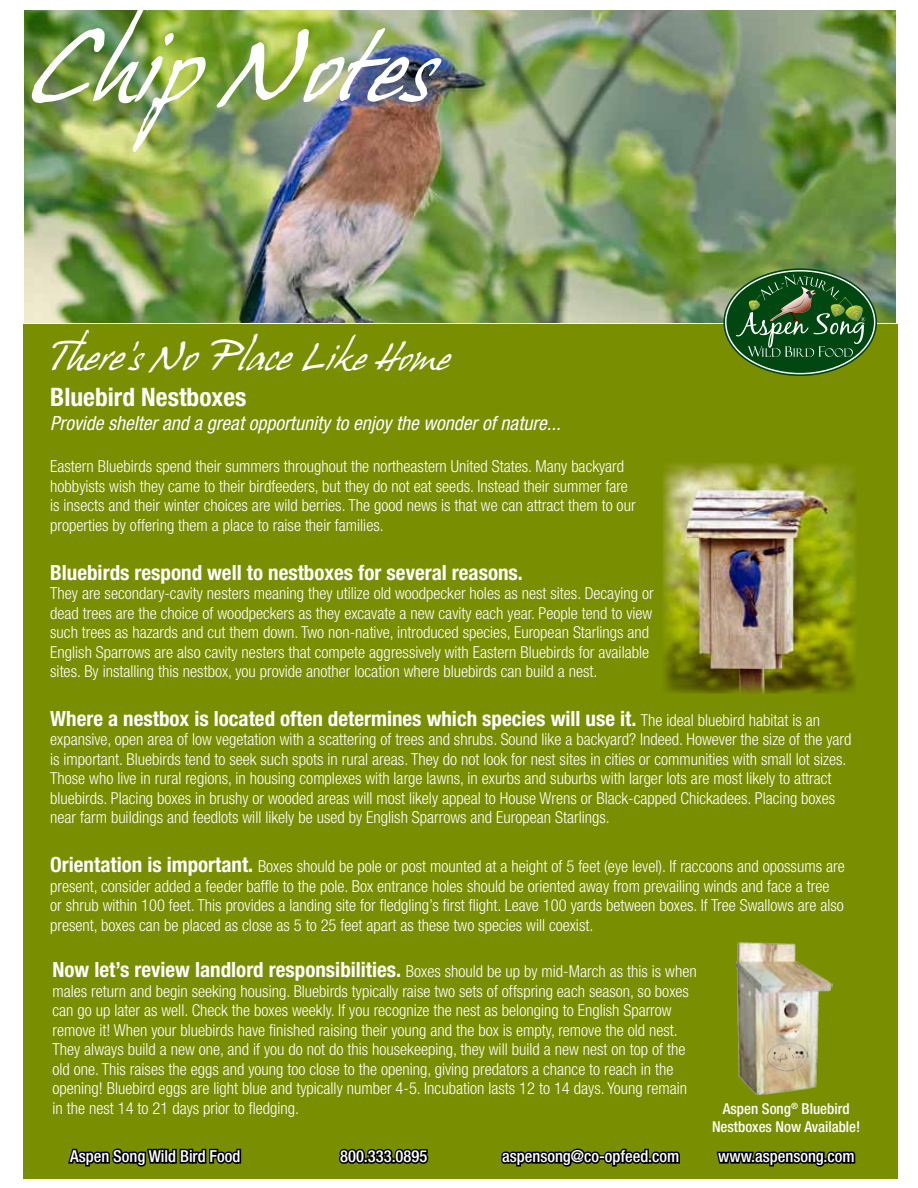
<style>
.page{position:relative;width:918px;height:1188px;background:#fff}
.page>*{position:absolute;margin:0;border:0;box-sizing:border-box;transform-origin:0 0}
.t1{font:90px "Hans Hand";color:#fff}
.t2{font:36px "Hans Hand";color:#fff}
.t3{font:700 condensed 25.5px "Helvetica Neue";color:#fff}
.t4{font:700 condensed 21px "Helvetica Neue";color:#fff}
.t5{font:italic condensed 19.5px "Helvetica Neue";color:#fff}
.t6{font:300 condensed 16.5px/19.5px "Helvetica Neue";color:#fff}
.t7{font:500 condensed 16.5px "Helvetica Neue";color:#fff}
.t8{font:500 condensed 15px/18px "Helvetica Neue";color:#fff;text-align:center}
.s1{font-size:33px}
.s2{font-weight:300;font-size:16.5px}
.s3{font-weight:700;font-size:21px}
</style>
<div class="page">
<div style="left:23px;top:324px;width:875px;height:855px;background:#798e00"></div>
<img style="left:663px;top:463px;width:193px;height:231px">
<img style="left:736px;top:942px;width:96px;height:153px">
<img style="left:766px;top:1040px;width:44px;height:34px">
<img style="left:25px;top:11px;width:871px;height:311px">
<svg style="left:725px;top:270px;width:150px;height:104px;background:#396b34"></svg>
<svg style="left:68px;top:1148px;width:174px;height:19px"></svg>
<svg style="left:339px;top:1148px;width:90px;height:16px"></svg>
<svg style="left:501px;top:1148px;width:179px;height:19px"></svg>
<svg style="left:716px;top:1151px;width:140px;height:16px"></svg>
<h1 class="t1" style="left:32px;top:17px;width:402px">Chip Notes</h1>
<h2 class="t2" style="left:52px;top:336px;width:399px">There’s No Place <span class="s1">Like Home</span></h2>
<h3 class="t3" style="left:50px;top:382px;width:198px">Bluebird Nestboxes</h3>
<p class="t5" style="left:50px;top:411px;width:512px">Provide shelter and a great opportunity to enjoy the wonder of nature...</p>
<p class="t6" style="left:50px;top:457px;width:587px">Eastern Bluebirds spend their summers throughout the northeastern United States. Many backyard hobbyists wish they came to their birdfeeders, but they do not eat seeds. Instead their summer fare is insects and their winter choices are wild berries. The good news is that we can attract them to our properties by offering them a place to raise their families.</p>
<p class="t4" style="left:50px;top:559px;width:474px">Bluebirds respond well to nestboxes for several reasons.</p>
<p class="t6" style="left:50px;top:583px;width:605px">They are secondary-cavity nesters meaning they utilize old woodpecker holes as nest sites. Decaying or dead trees are the choice of woodpeckers as they excavate a new cavity each year. People tend to view such trees as hazards and cut them down. Two non-native, introduced species, European Starlings and English Sparrows are also cavity nesters that compete aggressively with Eastern Bluebirds for available sites. By installing this nestbox, you provide another location where bluebirds can build a nest.</p>
<p class="t4" style="left:50px;top:706px;width:772px">Where a nestbox is located often determines which species will use it. <span class="s2">The ideal bluebird habitat is an</span></p>
<p class="t6" style="left:50px;top:730px;width:803px">expansive, open area of low vegetation with a scattering of trees and shrubs. Sound like a backyard? Indeed. However the size of the yard is important. Bluebirds tend to seek such spots in rural areas. They do not look for nest sites in cities or communities with small lot sizes.<br>Those who live in rural regions, in housing complexes with large lawns, in exurbs and suburbs with larger lots are most likely to attract bluebirds. Placing boxes in brushy or wooded areas will most likely appeal to House Wrens or Black-capped Chickadees. Placing boxes near farm buildings and feedlots will likely be used by English Sparrows and European Starlings.</p>
<p class="t6" style="left:50px;top:856px;width:796px"><span class="s3">Orientation is important.</span> Boxes should be pole or post mounted at a height of 5 feet (eye level). If raccoons and opossums are present, consider added a feeder baffle to the pole. Box entrance holes should be oriented away from prevailing winds and face a tree or shrub within 100 feet. This provides a landing site for fledgling’s first flight. Leave 100 yards between boxes. If Tree Swallows are also present, boxes can be placed as close as 5 to 25 feet apart as these two species will coexist.</p>
<p class="t4" style="left:52px;top:957px;width:646px">Now let’s review landlord responsibilities. <span class="s2">Boxes should be up by mid-March as this is when</span></p>
<p class="t6" style="left:52px;top:981px;width:638px">males return and begin seeking housing. Bluebirds typically raise two sets of offspring each season, so boxes can go up later as well. Check the boxes weekly. If you recognize the nest as belonging to English Sparrow remove it! When your bluebirds have finished raising their young and the box is empty, remove the old nest.<br>They always build a new one, and if you do not do this housekeeping, they will build a new nest on top of the old one. This raises the eggs and young too close to the opening, giving predators a chance to reach in the opening! Bluebird eggs are light blue and typically number 4-5. Incubation lasts 12 to 14 days. Young remain in the nest 14 to 21 days prior to fledging.</p>
<p class="t8" style="left:712px;top:1099px;width:150px">Aspen Song<sup>®</sup> Bluebird<br>Nestboxes Now Available!</p>
<p class="t7" style="left:70px;top:1146px;width:172px">Aspen Song Wild Bird Food</p>
<p class="t7" style="left:340px;top:1146px;width:89px">800.333.0895</p>
<p class="t7" style="left:502px;top:1146px;width:179px">aspensong@co-opfeed.com</p>
<p class="t7" style="left:718px;top:1146px;width:138px">www.aspensong.com</p>
</div>
